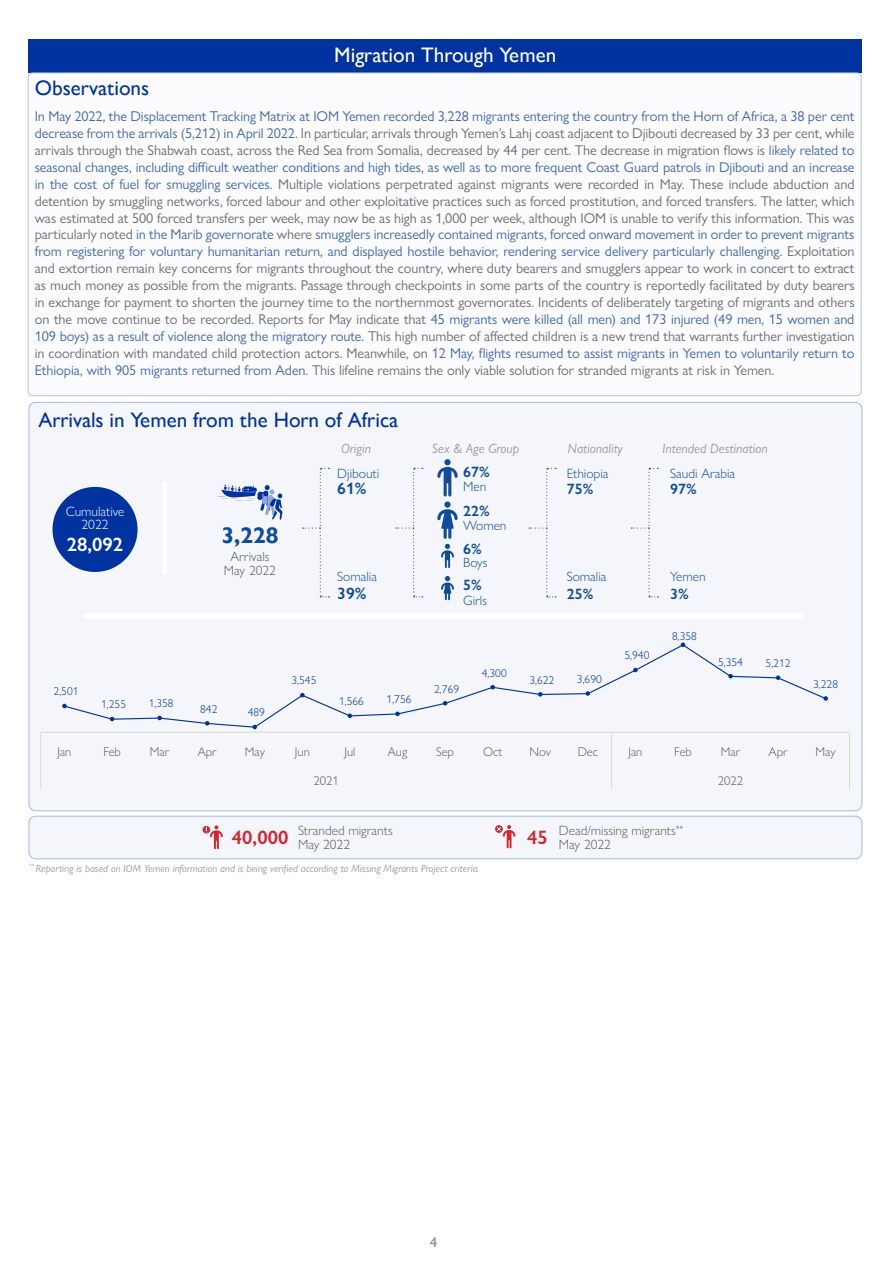
<style>
.page{position:relative;width:893px;height:1263px;background:#fff}
.page>*{position:absolute;margin:0;border:0;box-sizing:border-box;transform-origin:0 0}
.t1{font:700 22.5px "Gill Sans Nova";color:#0f4d9a}
.Heading_1{font:21px "Gill Sans Nova";color:#0033a0}
.Heading_1-2{font:21px "Gill Sans Nova";color:#fff}
.t2{font:600 19.5px "Gill Sans Nova";color:#d52530}
.t3{font:600 19.5px "Gill Sans Nova";color:#fff}
.t4{font:600 16.5px "Gill Sans Nova";color:#0f4d9a}
.t5{font:600 15px "Gill Sans Nova";color:#0f4d9a}
.Observations{font:14.25px/17px "Gill Sans Nova";letter-spacing:-.005em;color:#6c6d70;text-align:justify}
.t6{font:600 14.25px "Gill Sans Nova";color:#939598}
.FigureLabel{font:300 13.5px "Gill Sans Nova";color:#57585a}
.Blue_text{font:300 13.5px "Gill Sans Nova";color:#0f4d9a}
.Sub-headers{font:italic 13.5px "Gill Sans Nova";color:#97999c}
.FigureLabel-2{font:300 13.5px/13.5px "Gill Sans Nova";color:#fff;text-align:center}
.t7{font:300 12.6px "Gill Sans Nova";color:#595959}
.t8{font:300 11.4px "Gill Sans Nova";letter-spacing:.005em;color:#0033a0}
.Footnotes{font:italic 10.5px "Gill Sans Nova";color:#97999c}
.s1{color:#4167b1}
</style>
<div class="page">
<div style="left:29px;top:402px;width:833px;height:409px;background:#f5f6fb;border-radius:7px"></div>
<hr style="left:163px;top:481px;width:4px;height:93px;background:#fff">
<div style="left:82px;top:613px;width:721px;height:6px;background:#fff"></div>
<div style="left:29px;top:816px;width:833px;height:43px;background:#f5f6fb;border-radius:7px"></div>
<div style="left:29px;top:816px;width:833px;height:43px;border:1px solid #a6b8de;border-radius:7px"></div>
<div style="left:53px;top:487px;width:85px;height:85px;background:#0033a0;border-radius:50%"></div>
<svg style="left:218px;top:485px;width:64px;height:35px"></svg>
<div style="left:29px;top:39px;width:833px;height:34px;background:#0033a0"></div>
<svg style="left:529px;top:468px;width:27px;height:129px"></svg>
<svg style="left:631px;top:468px;width:27px;height:129px"></svg>
<svg style="left:396px;top:468px;width:27px;height:129px"></svg>
<svg style="left:302px;top:468px;width:28px;height:129px"></svg>
<svg style="left:444px;top:501px;width:7px;height:7px"></svg>
<svg style="left:437px;top:509px;width:21px;height:59px"></svg>
<svg style="left:441px;top:576px;width:13px;height:24px"></svg>
<svg style="left:437px;top:467px;width:21px;height:29px"></svg>
<div style="left:444px;top:459px;width:7px;height:6px;background:#0f4d9a;border-radius:50%"></div>
<hr style="left:41px;top:732px;width:808px;height:1px;background:#d9d9d9">
<svg style="left:40px;top:732px;width:1px;height:57px"></svg>
<svg style="left:611px;top:733px;width:1px;height:56px"></svg>
<svg style="left:849px;top:732px;width:1px;height:57px"></svg>
<svg style="left:63px;top:643px;width:760px;height:85px"></svg>
<svg style="left:62px;top:704px;width:5px;height:4px"></svg>
<svg style="left:110px;top:717px;width:4px;height:4px"></svg>
<svg style="left:157px;top:716px;width:5px;height:4px"></svg>
<svg style="left:205px;top:721px;width:4px;height:4px"></svg>
<svg style="left:252px;top:725px;width:5px;height:4px"></svg>
<svg style="left:300px;top:693px;width:5px;height:4px"></svg>
<svg style="left:348px;top:713px;width:4px;height:5px"></svg>
<svg style="left:395px;top:711px;width:5px;height:5px"></svg>
<svg style="left:443px;top:701px;width:4px;height:4px"></svg>
<svg style="left:490px;top:685px;width:5px;height:4px"></svg>
<svg style="left:538px;top:692px;width:5px;height:5px"></svg>
<svg style="left:585px;top:691px;width:5px;height:5px"></svg>
<svg style="left:633px;top:668px;width:5px;height:4px"></svg>
<svg style="left:681px;top:642px;width:4px;height:5px"></svg>
<svg style="left:728px;top:674px;width:5px;height:4px"></svg>
<svg style="left:776px;top:675px;width:4px;height:5px"></svg>
<svg style="left:823px;top:696px;width:5px;height:5px"></svg>
<svg style="left:495px;top:825px;width:20px;height:23px"></svg>
<svg style="left:203px;top:826px;width:7px;height:7px"></svg>
<svg style="left:206px;top:825px;width:17px;height:24px"></svg>
<p class="Heading_1-2" style="left:334px;top:43px;width:224px">Migration Through Yemen</p>
<p class="Heading_1" style="left:35px;top:76px;width:116px">Observations</p>
<p class="Observations" style="left:35px;top:107px;width:821px"><span class="s1">In May 2022, the Displacement Tracking Matrix at IOM Yemen recorded 3,228 migrants entering the country from the Horn of Africa, a 38 per cent decrease from the arrivals (5,212) in April 2022.</span> In particular, arrivals through Yemen’s Lahj coast adjacent to Djibouti decreased by 33 per cent, while arrivals through the Shabwah coast, across the Red Sea from Somalia, decreased by 44 per cent. The decrease in migration flows is <span class="s1">likely related to seasonal changes, including difficult weather conditions and high tides, as well as to more frequent Coast Guard patrols in Djibouti and an increase in the cost of fuel for smuggling services.</span> Multiple violations perpetrated against migrants were recorded in May. These include abduction and detention by smuggling networks, forced labour and other exploitative practices such as forced prostitution, and forced transfers. The latter, which was estimated at 500 forced transfers per week, may now be as high as 1,000 per week, although IOM is unable to verify this information. This was particularly noted <span class="s1">in the Marib governorate</span> where <span class="s1">smugglers increasedly contained migrants, forced onward movement in order to prevent migrants from registering for voluntary humanitarian return, and displayed hostile behavior, rendering service delivery particularly challenging.</span> Exploitation and extortion remain key concerns for migrants throughout the country, where duty bearers and smugglers appear to work in concert to extract as much money as possible from the migrants. Passage through checkpoints in some parts of the country is reportedly facilitated by duty bearers in exchange for payment to shorten the journey time to the northernmost governorates. Incidents of deliberately targeting of migrants and others on the move continue to be recorded. Reports for May indicate that <span class="s1">45 migrants were killed (all men) and 173 injured (49 men, 15 women and 109 boys) as a result of violence along the migratory route.</span> This high number of affected children is a new trend that warrants further investigation in coordination with mandated child protection actors. Meanwhile, on <span class="s1">12 May, flights resumed to assist migrants in Yemen to voluntarily return to Ethiopia, with 905 migrants returned from Aden</span>. This lifeline remains the only viable solution for stranded migrants at risk in Yemen.</p>
<p class="Heading_1" style="left:38px;top:407px;width:361px">Arrivals in Yemen from the Horn of Africa</p>
<p class="FigureLabel-2" style="left:66px;top:504px;width:60px">Cumulative<br>2022</p>
<p class="t3" style="left:67px;top:533px;width:58px">28,092</p>
<p class="t8" style="left:54px;top:684px;width:26px">2,501</p>
<p class="t8" style="left:101px;top:697px;width:26px">1,255</p>
<p class="t8" style="left:149px;top:696px;width:26px">1,358</p>
<p class="t1" style="left:221px;top:522px;width:59px">3,228</p>
<p class="FigureLabel" style="left:230px;top:548px;width:41px">Arrivals</p>
<p class="FigureLabel" style="left:224px;top:562px;width:54px">May 2022</p>
<p class="t8" style="left:200px;top:702px;width:19px">842</p>
<p class="t8" style="left:248px;top:705px;width:19px">489</p>
<p class="t8" style="left:291px;top:674px;width:26px">3,545</p>
<p class="Sub-headers" style="left:341px;top:440px;width:31px">Origin</p>
<p class="Sub-headers" style="left:432px;top:440px;width:88px">Sex &amp; Age Group</p>
<p class="Sub-headers" style="left:568px;top:440px;width:57px">Nationality</p>
<p class="Sub-headers" style="left:662px;top:440px;width:107px">Intended Destination</p>
<p class="Blue_text" style="left:337px;top:465px;width:43px">Djibouti</p>
<p class="t4" style="left:337px;top:478px;width:31px">61%</p>
<p class="t5" style="left:463px;top:462px;width:28px">67%</p>
<p class="Blue_text" style="left:463px;top:478px;width:25px">Men</p>
<p class="t5" style="left:463px;top:502px;width:28px">22%</p>
<p class="Blue_text" style="left:463px;top:517px;width:45px">Women</p>
<p class="Blue_text" style="left:567px;top:465px;width:43px">Ethiopia</p>
<p class="t5" style="left:567px;top:480px;width:28px">75%</p>
<p class="Blue_text" style="left:670px;top:465px;width:67px">Saudi Arabia</p>
<p class="t5" style="left:670px;top:480px;width:28px">97%</p>
<p class="t5" style="left:463px;top:540px;width:20px">6%</p>
<p class="Blue_text" style="left:337px;top:569px;width:41px">Somalia</p>
<p class="t4" style="left:337px;top:583px;width:31px">39%</p>
<p class="Blue_text" style="left:463px;top:555px;width:26px">Boys</p>
<p class="t5" style="left:463px;top:575px;width:20px">5%</p>
<p class="Blue_text" style="left:463px;top:592px;width:25px">Girls</p>
<p class="Blue_text" style="left:567px;top:569px;width:41px">Somalia</p>
<p class="t5" style="left:567px;top:585px;width:28px">25%</p>
<p class="Blue_text" style="left:670px;top:569px;width:37px">Yemen</p>
<p class="t5" style="left:670px;top:585px;width:20px">3%</p>
<p class="t8" style="left:672px;top:629px;width:26px">8,358</p>
<p class="t8" style="left:339px;top:694px;width:26px">1,566</p>
<p class="t8" style="left:387px;top:692px;width:26px">1,756</p>
<p class="t8" style="left:434px;top:682px;width:26px">2,769</p>
<p class="t8" style="left:482px;top:666px;width:26px">4,300</p>
<p class="t8" style="left:529px;top:673px;width:26px">3,622</p>
<p class="t8" style="left:577px;top:672px;width:26px">3,690</p>
<p class="t8" style="left:624px;top:649px;width:26px">5,940</p>
<p class="t8" style="left:718px;top:655px;width:26px">5,354</p>
<p class="t8" style="left:766px;top:656px;width:26px">5,212</p>
<p class="t8" style="left:813px;top:677px;width:26px">3,228</p>
<p class="t7" style="left:58px;top:744px;width:15px">Jan</p>
<p class="t7" style="left:103px;top:744px;width:19px">Feb</p>
<p class="t7" style="left:150px;top:744px;width:21px">Mar</p>
<p class="t7" style="left:198px;top:744px;width:21px">Apr</p>
<p class="t7" style="left:245px;top:744px;width:22px">May</p>
<p class="t7" style="left:295px;top:744px;width:16px">Jun</p>
<p class="t7" style="left:344px;top:744px;width:13px">Jul</p>
<p class="t7" style="left:388px;top:744px;width:21px">Aug</p>
<p class="t7" style="left:436px;top:744px;width:19px">Sep</p>
<p class="t7" style="left:483px;top:744px;width:21px">Oct</p>
<p class="t7" style="left:530px;top:744px;width:23px">Nov</p>
<p class="t7" style="left:578px;top:744px;width:22px">Dec</p>
<p class="t7" style="left:628px;top:744px;width:15px">Jan</p>
<p class="t7" style="left:674px;top:744px;width:19px">Feb</p>
<p class="t7" style="left:721px;top:744px;width:21px">Mar</p>
<p class="t7" style="left:769px;top:744px;width:21px">Apr</p>
<p class="t7" style="left:816px;top:744px;width:22px">May</p>
<p class="t7" style="left:314px;top:772px;width:27px">2021</p>
<p class="t7" style="left:718px;top:772px;width:27px">2022</p>
<p class="t2" style="left:527px;top:825px;width:22px">45</p>
<p class="FigureLabel" style="left:559px;top:822px;width:126px">Dead/missing migrants<sup>**</sup></p>
<p class="FigureLabel" style="left:298px;top:822px;width:96px">Stranded migrants</p>
<p class="FigureLabel" style="left:298px;top:836px;width:54px">May 2022</p>
<p class="t2" style="left:232px;top:825px;width:58px">40,000</p>
<p class="FigureLabel" style="left:559px;top:836px;width:54px">May 2022</p>
<p class="Footnotes" style="left:29px;top:862px;width:452px"><sup>**</sup> Reporting is based on IOM Yemen information and is being verified according to Missing Migrants Project criteria.</p>
<p class="t6" style="left:430px;top:1233px;width:9px">4</p>
</div>
